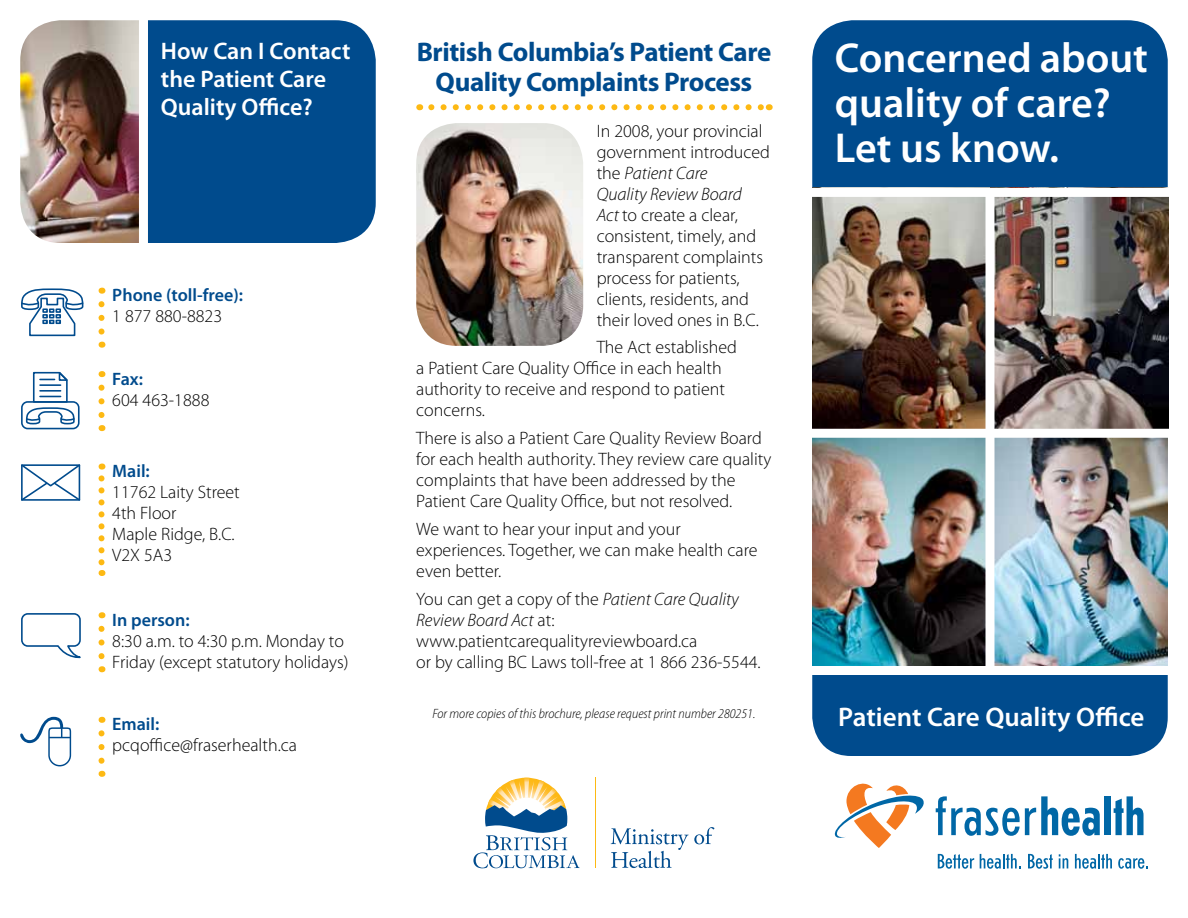
<style>
.page{position:relative;width:1188px;height:918px;background:#fff}
.page>*{position:absolute;margin:0;border:0;box-sizing:border-box;transform-origin:0 0}
.t1{font:600 42px/45px "Myriad Pro";color:#fff}
.t2{font:700 27px/30px "Myriad Pro";letter-spacing:-.015em;color:#004b8d;text-align:center}
.t3{font:600 27px "Myriad Pro";color:#fff}
.t4{font:600 24px/28.5px "Myriad Pro";color:#fff}
.t5{font:300 18px/21px "Myriad Pro";color:#000}
.t6{font:600 18px "Myriad Pro";color:#004b8d}
.t7{font:italic 300 semi-condensed 13.5px "Myriad Pro";color:#000}
.s1{font-style:italic}
</style>
<div class="page">
<div style="left:148px;top:20px;width:228px;height:223px;background:#004b8d"></div>
<div style="left:812px;top:20px;width:356px;height:168px;background:#004b8d"></div>
<div style="left:812px;top:675px;width:356px;height:81px;background:#004b8d"></div>
<img style="left:812px;top:197px;width:174px;height:469px">
<img style="left:994px;top:197px;width:174px;height:232px">
<img style="left:994px;top:438px;width:174px;height:228px">
<div style="left:798px;top:429px;width:384px;height:9px;background:#fff"></div>
<img style="left:20px;top:20px;width:119px;height:223px">
<img style="left:416px;top:123px;width:167px;height:223px">
<svg style="left:611px;top:827px;width:103px;height:41px"></svg>
<hr style="left:595px;top:778px;width:1px;height:90px;background:#fdb913">
<svg style="left:473px;top:778px;width:107px;height:90px"></svg>
<svg style="left:21px;top:288px;width:63px;height:49px"></svg>
<div style="left:21px;top:401px;width:59px;height:28px;border:2px solid #004b8d;border-radius:6px"></div>
<svg style="left:25px;top:371px;width:51px;height:54px"></svg>
<svg style="left:21px;top:464px;width:60px;height:37px"></svg>
<svg style="left:21px;top:613px;width:60px;height:46px"></svg>
<svg style="left:20px;top:717px;width:51px;height:49px"></svg>
<svg style="left:835px;top:784px;width:89px;height:64px"></svg>
<svg style="left:938px;top:854px;width:36px;height:15px"></svg>
<svg style="left:980px;top:854px;width:41px;height:15px"></svg>
<svg style="left:1028px;top:854px;width:25px;height:15px"></svg>
<svg style="left:1059px;top:854px;width:9px;height:14px"></svg>
<svg style="left:1075px;top:854px;width:37px;height:15px"></svg>
<svg style="left:1118px;top:858px;width:30px;height:11px"></svg>
<svg style="left:936px;top:796px;width:164px;height:40px"></svg>
<div style="left:1104px;top:796px;width:7px;height:39px;background:#0067a6"></div>
<svg style="left:1114px;top:796px;width:30px;height:39px"></svg>
<svg style="left:431px;top:104px;width:332px;height:6px"></svg>
<svg style="left:99px;top:304px;width:6px;height:44px"></svg>
<svg style="left:99px;top:388px;width:6px;height:43px"></svg>
<svg style="left:99px;top:629px;width:6px;height:43px"></svg>
<svg style="left:99px;top:733px;width:6px;height:44px"></svg>
<svg style="left:99px;top:478px;width:6px;height:98px"></svg>
<h3 class="t4" style="left:161px;top:37px;width:191px">How Can I Contact the Patient Care<br>Quality Office?</h3>
<p class="t6" style="left:112px;top:285px;width:132px">Phone (toll-free):</p>
<p class="t5" style="left:112px;top:306px;width:111px">1 877 880-8823</p>
<p class="t6" style="left:112px;top:369px;width:32px">Fax:</p>
<p class="t5" style="left:112px;top:389px;width:99px">604 463-1888</p>
<p class="t6" style="left:112px;top:461px;width:39px">Mail:</p>
<p class="t5" style="left:112px;top:482px;width:129px">11762 Laity Street<br>4th Floor<br>Maple Ridge, B.C.<br>V2X 5A3</p>
<p class="t6" style="left:112px;top:610px;width:79px">In person:</p>
<p class="t5" style="left:112px;top:631px;width:238px">8:30 a.m. to 4:30 p.m. Monday to<br>Friday (except statutory holidays)</p>
<p class="t6" style="left:112px;top:714px;width:49px">Email:</p>
<p class="t5" style="left:112px;top:735px;width:186px">pcqoffice@fraserhealth.ca</p>
<h2 class="t2" style="left:417px;top:37px;width:356px">British Columbia’s Patient Care<br>Quality Complaints Process</h2>
<p class="t5" style="left:597px;top:120px;width:175px">In 2008, your provincial government introduced the <span class="s1">Patient Care<br>Quality Review Board<br>Act</span> to create a clear, consistent, timely, and transparent complaints process for patients, clients, residents, and their loved ones in B.C.</p>
<p class="t5" style="left:416px;top:337px;width:322px;text-indent:180px">The Act established a Patient Care Quality Office in each health authority to receive and respond to patient concerns.</p>
<p class="t5" style="left:416px;top:428px;width:357px">There is also a Patient Care Quality Review Board for each health authority. They review care quality complaints that have been addressed by the Patient Care Quality Office, but not resolved.</p>
<p class="t5" style="left:416px;top:519px;width:343px">We want to hear your input and your experiences. Together, we can make health care even better.</p>
<p class="t5" style="left:416px;top:589px;width:346px">You can get a copy of the <span class="s1">Patient Care Quality Review Board Act</span> at: www.patientcarequalityreviewboard.ca<br>or by calling BC Laws toll-free at 1 866 236-5544.</p>
<p class="t7" style="left:433px;top:706px;width:324px">For more copies of this brochure, please request print number 280251.</p>
<h1 class="t1" style="left:835px;top:36px;width:315px">Concerned about quality of care?<br>Let us know.</h1>
<h2 class="t3" style="left:838px;top:702px;width:308px">Patient Care Quality Office</h2>
</div>
